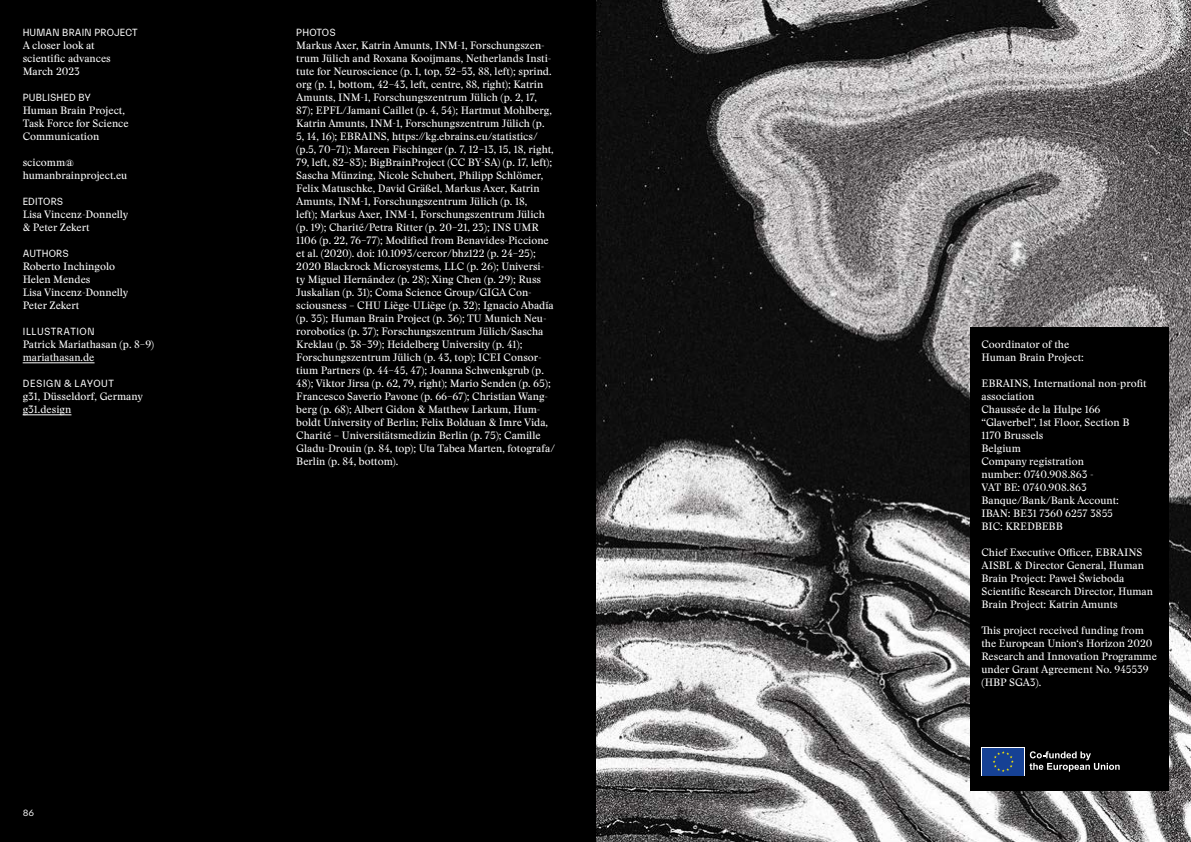
<style>
.page{position:relative;width:1191px;height:842px;background:#fff}
.page>*{position:absolute;margin:0;border:0;box-sizing:border-box;transform-origin:0 0}
.t1{font:10.5px/13px "Stanley";color:#fff}
.t2{font:10.1px "Karelia";letter-spacing:.015em;color:#fff}
.t3{font:10.1px "Karelia";letter-spacing:.055em;color:#fff}
.t4{font:8.8px "Karelia";color:#fff}
</style>
<div class="page">
<img style="left:595px;top:0;width:596px;height:842px">
<div style="left:970px;top:327px;width:198px;height:463px;background:#000"></div>
<div style="left:0;top:0;width:595px;height:842px;background:#000"></div>
<hr style="left:23px;top:363px;width:71px;height:1px;background:#fff">
<hr style="left:23px;top:415px;width:48px;height:1px;background:#fff">
<svg style="left:981px;top:747px;width:44px;height:29px"></svg>
<div style="left:982px;top:748px;width:42px;height:27px;background:#164194"></div>
<svg style="left:993px;top:751px;width:20px;height:21px"></svg>
<svg style="left:1029px;top:751px;width:90px;height:21px"></svg>
<p class="t2" style="left:23px;top:25px;width:116px">HUMAN BRAIN PROJECT</p>
<p class="t1" style="left:23px;top:39px;width:90px">A closer look at scientific advances<br>March 2023</p>
<p class="t2" style="left:23px;top:90px;width:69px">PUBLISHED BY</p>
<p class="t1" style="left:23px;top:104px;width:107px">Human Brain Project,<br>Task Force for Science<br>Communication</p>
<p class="t1" style="left:23px;top:156px;width:106px">scicomm@ humanbrainproject.eu</p>
<p class="t2" style="left:23px;top:194px;width:42px">EDITORS</p>
<p class="t1" style="left:23px;top:208px;width:107px">Lisa Vincenz-Donnelly &amp; Peter Zekert</p>
<p class="t2" style="left:23px;top:246px;width:48px">AUTHORS</p>
<p class="t1" style="left:23px;top:260px;width:107px">Roberto Inchingolo<br>Helen Mendes<br>Lisa Vincenz-Donnelly<br>Peter Zekert</p>
<p class="t3" style="left:23px;top:324px;width:73px">ILLUSTRATION</p>
<p class="t1" style="left:23px;top:338px;width:133px">Patrick Mariathasan (p. 8–9) mariathasan.de</p>
<p class="t3" style="left:23px;top:376px;width:93px">DESIGN &amp; LAYOUT</p>
<p class="t1" style="left:23px;top:390px;width:122px">g31, Düsseldorf, Germany g31.design</p>
<p class="t4" style="left:23px;top:807px;width:13px">86</p>
<p class="t2" style="left:296px;top:25px;width:41px">PHOTOS</p>
<p class="t1" style="left:296px;top:39px;width:260px">Markus Axer, Katrin Amunts, INM-1, Forschungszen&shy;trum Jülich and Roxana Kooijmans, Netherlands Insti&shy;tute for Neuroscience (p. 1, top, 52–53, 88, left); sprind. org (p. 1, bottom, 42–43, left, centre, 88, right); Katrin Amunts, INM-1, Forschungszentrum Jülich (p. 2, 17, 87); EPFL/Jamani Caillet (p. 4, 54); Hartmut Mohlberg, Katrin Amunts, INM-1, Forschungszentrum Jülich (p.<br>5, 14, 16); EBRAINS, https://kg.ebrains.eu/statistics/ (p.5, 70–71); Mareen Fischinger (p. 7, 12–13, 15, 18, right, 79, left, 82–83); BigBrainProject (CC BY-SA) (p. 17, left); Sascha Münzing, Nicole Schubert, Philipp Schlömer, Felix Matuschke, David Gräßel, Markus Axer, Katrin Amunts, INM-1, Forschungszentrum Jülich (p. 18,<br>left); Markus Axer, INM-1, Forschungszentrum Jülich (p. 19); Charité/Petra Ritter (p. 20–21, 23); INS UMR 1106 (p. 22, 76–77); Modified from Benavides-Piccione et al. (2020). doi: 10.1093/cercor/bhz122 (p. 24–25); 2020 Blackrock Microsystems, LLC (p. 26); Universi&shy;ty Miguel Hernández (p. 28); Xing Chen (p. 29); Russ Juskalian (p. 31); Coma Science Group/GIGA Con&shy;sciousness – CHU Liège-ULiège (p. 32); Ignacio Abadía (p. 35); Human Brain Project (p. 36); TU Munich Neu&shy;rorobotics (p. 37); Forschungszentrum Jülich/Sascha Kreklau (p. 38–39); Heidelberg University (p. 41); Forschungszentrum Jülich (p. 43, top); ICEI Consor&shy;tium Partners (p. 44–45, 47); Joanna Schwenkgrub (p.<br>48); Viktor Jirsa (p. 62, 79, right); Mario Senden (p. 65); Francesco Saverio Pavone (p. 66–67); Christian Wang&shy;berg (p. 68); Albert Gidon &amp; Matthew Larkum, Hum&shy;boldt University of Berlin; Felix Bolduan &amp; Imre Vida, Charité – Universitätsmedizin Berlin (p. 75); Camille Gladu-Drouin (p. 84, top); Uta Tabea Marten, fotografa/ Berlin (p. 84, bottom).</p>
<p class="t1" style="left:981px;top:338px;width:104px">Coordinator of the<br>Human Brain Project:</p>
<p class="t1" style="left:981px;top:377px;width:167px">EBRAINS, International non-profit association<br>Chaussée de la Hulpe 166 “Glaverbel”, 1st Floor, Section B<br>1170 Brussels<br>Belgium<br>Company registration<br>number: 0740.908.863 -<br>VAT BE: 0740.908.863<br>Banque/Bank/Bank Account:<br>IBAN: BE31 7360 6257 3855<br>BIC: KREDBEBB</p>
<p class="t1" style="left:981px;top:546px;width:173px">Chief Executive Officer, EBRAINS<br>AISBL &amp; Director General, Human<br>Brain Project: Paweł Świeboda<br>Scientific Research Director, Human<br>Brain Project: Katrin Amunts</p>
<p class="t1" style="left:981px;top:624px;width:177px">This project received funding from the European Union‘s Horizon 2020<br>Research and Innovation Programme under Grant Agreement No. 945539 (HBP SGA3).</p>
</div>
